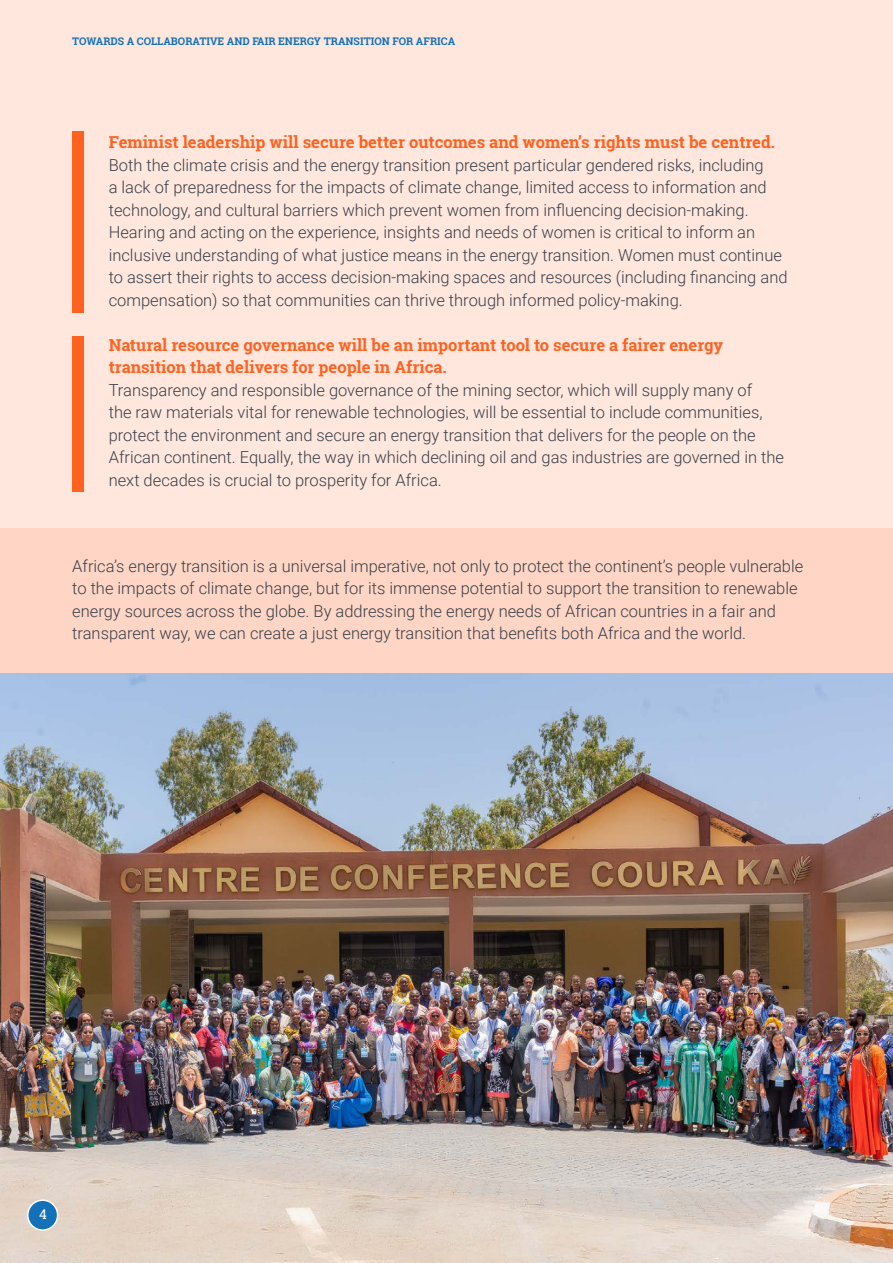
<style>
.page{position:relative;width:893px;height:1263px;background:#ffe7dd}
.page>*{position:absolute;margin:0;border:0;box-sizing:border-box;transform-origin:0 0}
.t1{font:300 16.5px/22.5px "Roboto";color:#383f4a}
.t2{font:700 16.5px/22.5px "Roboto Slab";color:#ff611f}
.t3{font:13.5px "Roboto Slab";color:#fff}
.t4{font:700 10.5px "Roboto Slab";color:#1471b8}
</style>
<div class="page">
<div style="left:0;top:528px;width:893px;height:145px;background:#ffd6c5"></div>
<div style="left:72px;top:131px;width:11px;height:182px;background:#ff611f"></div>
<div style="left:72px;top:336px;width:11px;height:155px;background:#ff611f"></div>
<img style="left:0;top:673px;width:893px;height:590px">
<div style="left:28px;top:1200px;width:30px;height:30px;background:#1471b8;border-radius:50%"></div>
<div style="left:27px;top:1199px;width:31px;height:32px;border:2px solid #fff;border-radius:50%"></div>
<p class="t4" style="left:72px;top:34px;width:384px">TOWARDS A COLLABORATIVE AND FAIR ENERGY TRANSITION FOR AFRICA</p>
<p class="t2" style="left:109px;top:131px;width:668px">Feminist leadership will secure better outcomes and women’s rights must be centred.</p>
<p class="t1" style="left:109px;top:153px;width:680px">Both the climate crisis and the energy transition present particular gendered risks, including<br>a lack of preparedness for the impacts of climate change, limited access to information and technology, and cultural barriers which prevent women from influencing decision-making.<br>Hearing and acting on the experience, insights and needs of women is critical to inform an inclusive understanding of what justice means in the energy transition. Women must continue to assert their rights to access decision-making spaces and resources (including financing and compensation) so that communities can thrive through informed policy-making.</p>
<p class="t2" style="left:109px;top:333px;width:616px">Natural resource governance will be an important tool to secure a fairer energy transition that delivers for people in Africa.</p>
<p class="t1" style="left:109px;top:378px;width:677px">Transparency and responsible governance of the mining sector, which will supply many of<br>the raw materials vital for renewable technologies, will be essential to include communities, protect the environment and secure an energy transition that delivers for the people on the African continent. Equally, the way in which declining oil and gas industries are governed in the next decades is crucial to prosperity for Africa.</p>
<p class="t1" style="left:72px;top:554px;width:732px">Africa’s energy transition is a universal imperative, not only to protect the continent’s people vulnerable to the impacts of climate change, but for its immense potential to support the transition to renewable energy sources across the globe. By addressing the energy needs of African countries in a fair and transparent way, we can create a just energy transition that benefits both Africa and the world.</p>
<p class="t3" style="left:39px;top:1204px;width:9px">4</p>
</div>
